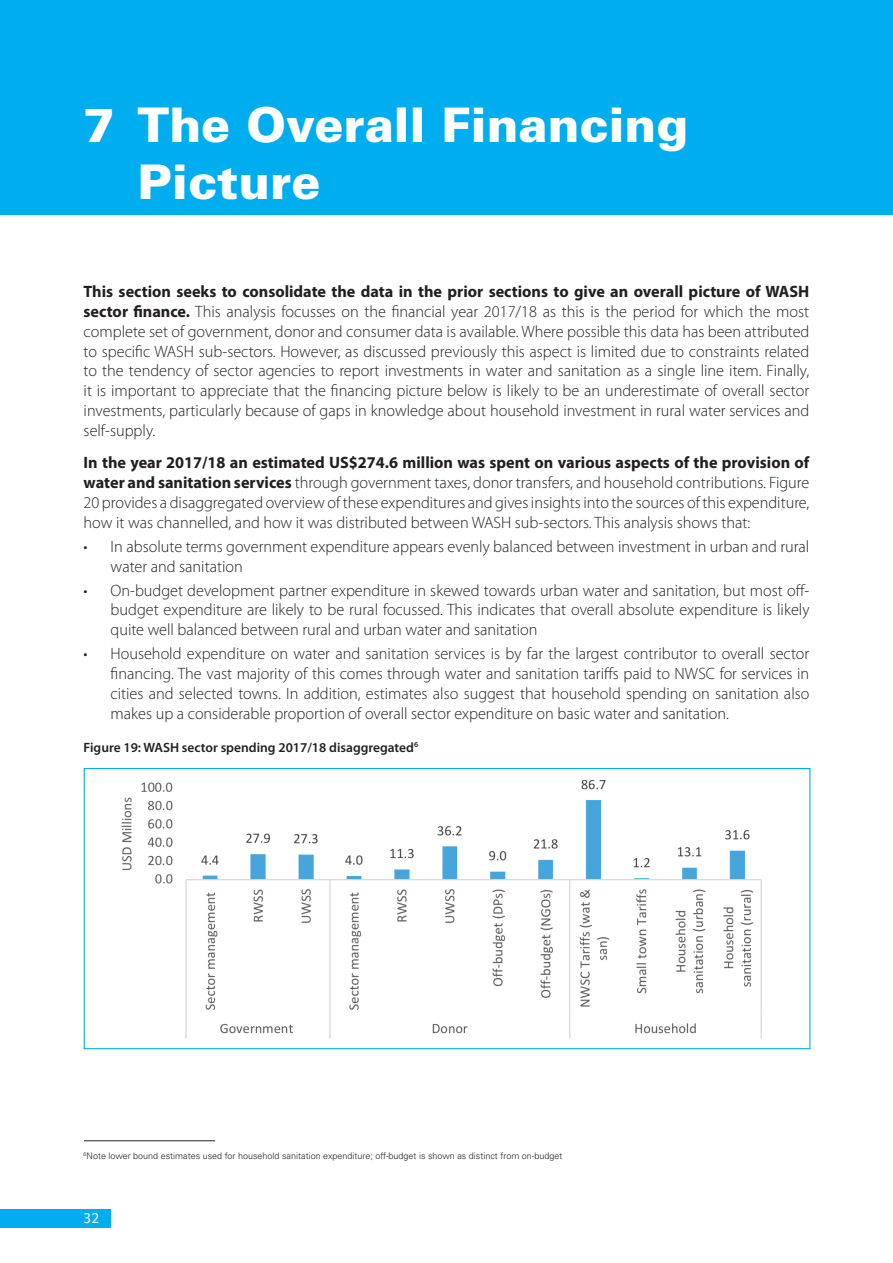
<style>
.page{position:relative;width:893px;height:1263px;background:#fff}
.page>*{position:absolute;margin:0;border:0;box-sizing:border-box;transform-origin:0 0}
.t1{font:900 47.7px/57.3px "Univers";color:#fff}
.t2{font:300 16.5px/19.8px "Myriad Pro";color:#231f20;text-align:justify}
.t3{font:15.15px "Myriad Pro";color:#fff}
.t4{font:600 13.5px "Myriad Pro";color:#231f20}
.t5{font:300 9px "Univers LT Std";color:#231f20}
.s1{font-weight:700}
</style>
<div class="page">
<div style="left:0;top:1209px;width:111px;height:19px;background:#00aeef"></div>
<div style="left:0;top:0;width:893px;height:215px;background:#00aeef"></div>
<hr style="left:84px;top:1140px;width:131px;height:1px;background:#231f20">
<img style="left:121px;top:780px;width:641px;height:259px">
<h1 class="t1" style="left:138px;top:96px;width:552px;text-indent:-54px">7 The Overall Financing<br>Picture</h1>
<p class="t2" style="left:84px;top:282px;width:727px"><span class="s1">This section seeks to consolidate the data in the prior sections to give an overall picture of WASH sector finance.</span> This analysis focusses on the financial year 2017/18 as this is the period for which the most complete set of government, donor and consumer data is available. Where possible this data has been attributed to specific WASH sub-sectors. However, as discussed previously this aspect is limited due to constraints related to the tendency of sector agencies to report investments in water and sanitation as a single line item. Finally, it is important to appreciate that the financing picture below is likely to be an underestimate of overall sector investments, particularly because of gaps in knowledge about household investment in rural water services and self-supply.</p>
<p class="t2" style="left:84px;top:453px;width:727px"><span class="s1">In the year 2017/18 an estimated US$274.6 million was spent on various aspects of the provision of water and sanitation services</span> through government taxes, donor transfers, and household contributions. Figure 20 provides a disaggregated overview of these expenditures and gives insights into the sources of this expenditure, how it was channelled, and how it was distributed between WASH sub-sectors. This analysis shows that:</p>
<p class="t2" style="left:111px;top:537px;width:700px;text-indent:-27px">• In absolute terms government expenditure appears evenly balanced between investment in urban and rural water and sanitation</p>
<p class="t2" style="left:111px;top:580px;width:700px;text-indent:-27px">• On-budget development partner expenditure in skewed towards urban water and sanitation, but most off&shy;budget expenditure are likely to be rural focussed. This indicates that overall absolute expenditure is likely quite well balanced between rural and urban water and sanitation</p>
<p class="t2" style="left:111px;top:644px;width:700px;text-indent:-27px">• Household expenditure on water and sanitation services is by far the largest contributor to overall sector financing. The vast majority of this comes through water and sanitation tariffs paid to NWSC for services in cities and selected towns. In addition, estimates also suggest that household spending on sanitation also makes up a considerable proportion of overall sector expenditure on basic water and sanitation.</p>
<p class="t4" style="left:84px;top:740px;width:336px">Figure 19: WASH sector spending 2017/18 disaggregated<sup>6</sup></p>
<p class="t5" style="left:84px;top:1150px;width:480px"><sup>6</sup>Note lower bound estimates used for household sanitation expenditure; off-budget is shown as distinct from on-budget</p>
<p class="t3" style="left:84px;top:1209px;width:17px">32</p>
</div>
